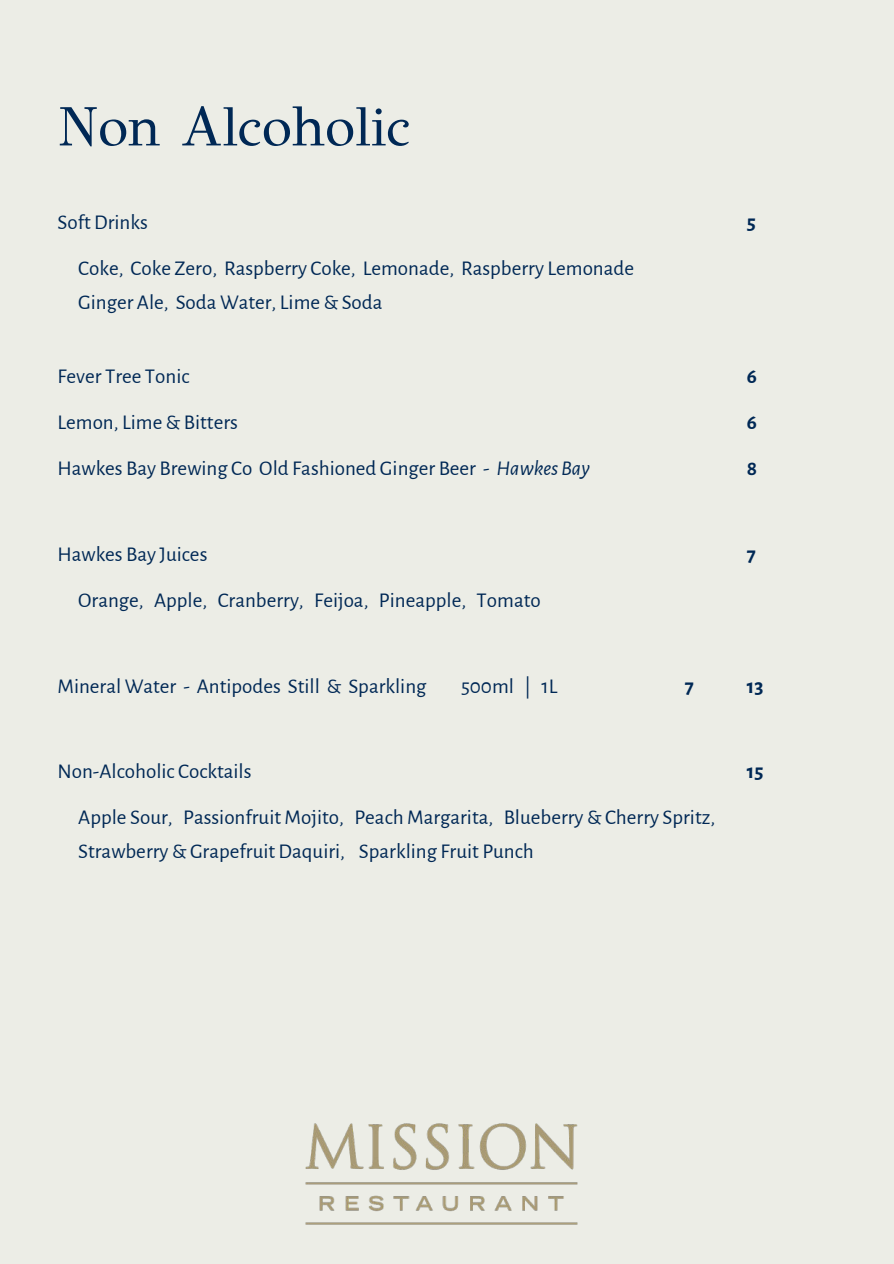
<style>
.page{position:relative;width:894px;height:1264px;background:#fff}
.page>*{position:absolute;margin:0;border:0;box-sizing:border-box;transform-origin:0 0}
.t1{font:55.5px "GFS Didot";color:#002855}
.t2{font:21px/46.2px "Alegreya Sans";color:#002855}
.t3{font:700 21px/46.2px "Alegreya Sans";color:#002855;text-align:justify}
.s1{font-style:italic}
</style>
<div class="page">
<div style="left:0;top:0;width:893px;height:1263px;background:#ecede6"></div>
<img style="left:305px;top:1123px;width:273px;height:102px">
<h1 class="t1" style="left:57px;top:82px;width:354px">Non Alcoholic</h1>
<p class="t2" style="left:78px;top:198px;width:557px;text-indent:-21px">Soft Drinks<br>Coke, Coke Zero, Raspberry Coke, Lemonade, Raspberry Lemonade</p>
<p class="t2" style="left:78px;top:278px;width:306px">Ginger Ale, Soda Water, Lime &amp; Soda</p>
<p class="t2" style="left:57px;top:352px;width:533px">Fever Tree Tonic<br>Lemon, Lime &amp; Bitters<br>Hawkes Bay Brewing Co Old Fashioned Ginger Beer - <span class="s1">Hawkes Bay</span></p>
<p class="t2" style="left:78px;top:530px;width:464px;text-indent:-21px">Hawkes Bay Juices<br>Orange, Apple, Cranberry, Feijoa, Pineapple, Tomato</p>
<p class="t2" style="left:57px;top:661px;width:370px">Mineral Water - Antipodes Still &amp; Sparkling</p>
<p class="t2" style="left:461px;top:661px;width:98px">500ml | 1L</p>
<p class="t3" style="left:684px;top:661px;width:11px">7</p>
<p class="t2" style="left:78px;top:747px;width:638px;text-indent:-21px">Non-Alcoholic Cocktails<br>Apple Sour, Passionfruit Mojito, Peach Margarita, Blueberry &amp; Cherry Spritz,</p>
<p class="t2" style="left:78px;top:827px;width:457px">Strawberry &amp; Grapefruit Daquiri, Sparkling Fruit Punch</p>
<p class="t3" style="left:746px;top:197px;width:11px">5</p>
<p class="t3" style="left:746px;top:352px;width:12px">6<br>6<br>8</p>
<p class="t3" style="left:746px;top:529px;width:11px">7</p>
<p class="t3" style="left:746px;top:661px;width:18px">13</p>
<p class="t3" style="left:746px;top:746px;width:18px">15</p>
</div>
